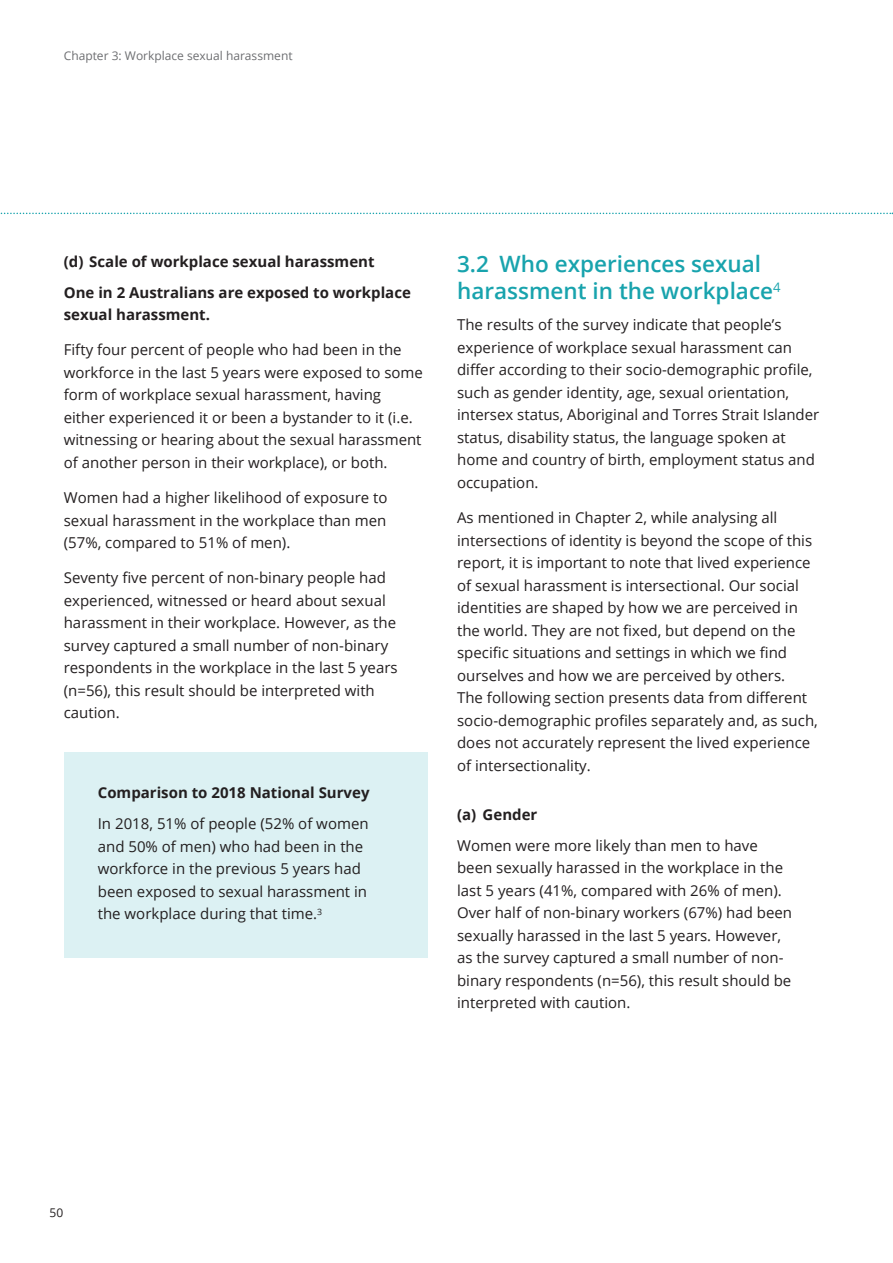
<style>
.page{position:relative;width:893px;height:1263px;background:#fff}
.page>*{position:absolute;margin:0;border:0;box-sizing:border-box;transform-origin:0 0}
.t1{font:600 22.5px/27px "Open Sans";color:#18a3ad}
.Text_Box_Text{font:15px/22.5px "Open Sans";color:#231f20}
.Text_Box_Heading{font:700 15px/22.5px "Open Sans";color:#231f20}
.t2{font:12px "Open Sans";color:#6d6e71}
.t3{font:12px "Open Sans";color:#231f20}
</style>
<div class="page">
<svg style="left:0;top:213px;width:893px;height:1px"></svg>
<div style="left:64px;top:752px;width:363px;height:206px;background:#dcf1f3"></div>
<p class="t2" style="left:64px;top:48px;width:230px">Chapter 3: Workplace sexual harassment</p>
<p class="Text_Box_Heading" style="left:64px;top:250px;width:312px">(d) Scale of workplace sexual harassment</p>
<p class="Text_Box_Heading" style="left:64px;top:281px;width:349px">One in 2 Australians are exposed to workplace sexual harassment.</p>
<p class="Text_Box_Text" style="left:64px;top:338px;width:361px">Fifty four percent of people who had been in the workforce in the last 5 years were exposed to some form of workplace sexual harassment, having either experienced it or been a bystander to it (i.e. witnessing or hearing about the sexual harassment of another person in their workplace), or both.</p>
<p class="Text_Box_Text" style="left:64px;top:486px;width:325px;text-align:justify">Women had a higher likelihood of exposure to sexual harassment in the workplace than men (57%, compared to 51% of men).</p>
<p class="Text_Box_Text" style="left:64px;top:566px;width:335px">Seventy five percent of non-binary people had experienced, witnessed or heard about sexual harassment in their workplace. However, as the survey captured a small number of non-binary respondents in the workplace in the last 5 years (n=56), this result should be interpreted with caution.</p>
<p class="Text_Box_Heading" style="left:98px;top:781px;width:273px">Comparison to 2018 National Survey</p>
<p class="Text_Box_Text" style="left:98px;top:812px;width:272px">In 2018, 51% of people (52% of women and 50% of men) who had been in the workforce in the previous 5 years had been exposed to sexual harassment in the workplace during that time.<sup>3</sup></p>
<p class="t1" style="left:457px;top:250px;width:325px">3.2 Who experiences sexual harassment in the workplace<sup>4</sup></p>
<p class="Text_Box_Text" style="left:457px;top:313px;width:364px">The results of the survey indicate that people’s experience of workplace sexual harassment can differ according to their socio-demographic profile, such as gender identity, age, sexual orientation, intersex status, Aboriginal and Torres Strait Islander status, disability status, the language spoken at home and country of birth, employment status and occupation.</p>
<p class="Text_Box_Text" style="left:457px;top:506px;width:362px">As mentioned in Chapter 2, while analysing all intersections of identity is beyond the scope of this report, it is important to note that lived experience of sexual harassment is intersectional. Our social identities are shaped by how we are perceived in the world. They are not fixed, but depend on the specific situations and settings in which we find ourselves and how we are perceived by others.<br>The following section presents data from different socio-demographic profiles separately and, as such, does not accurately represent the lived experience of intersectionality.</p>
<p class="Text_Box_Heading" style="left:457px;top:803px;width:82px">(a) Gender</p>
<p class="Text_Box_Text" style="left:457px;top:834px;width:336px">Women were more likely than men to have been sexually harassed in the workplace in the last 5 years (41%, compared with 26% of men).<br>Over half of non-binary workers (67%) had been sexually harassed in the last 5 years. However, as the survey captured a small number of non&shy;binary respondents (n=56), this result should be interpreted with caution.</p>
<p class="t3" style="left:50px;top:1204px;width:15px">50</p>
</div>
